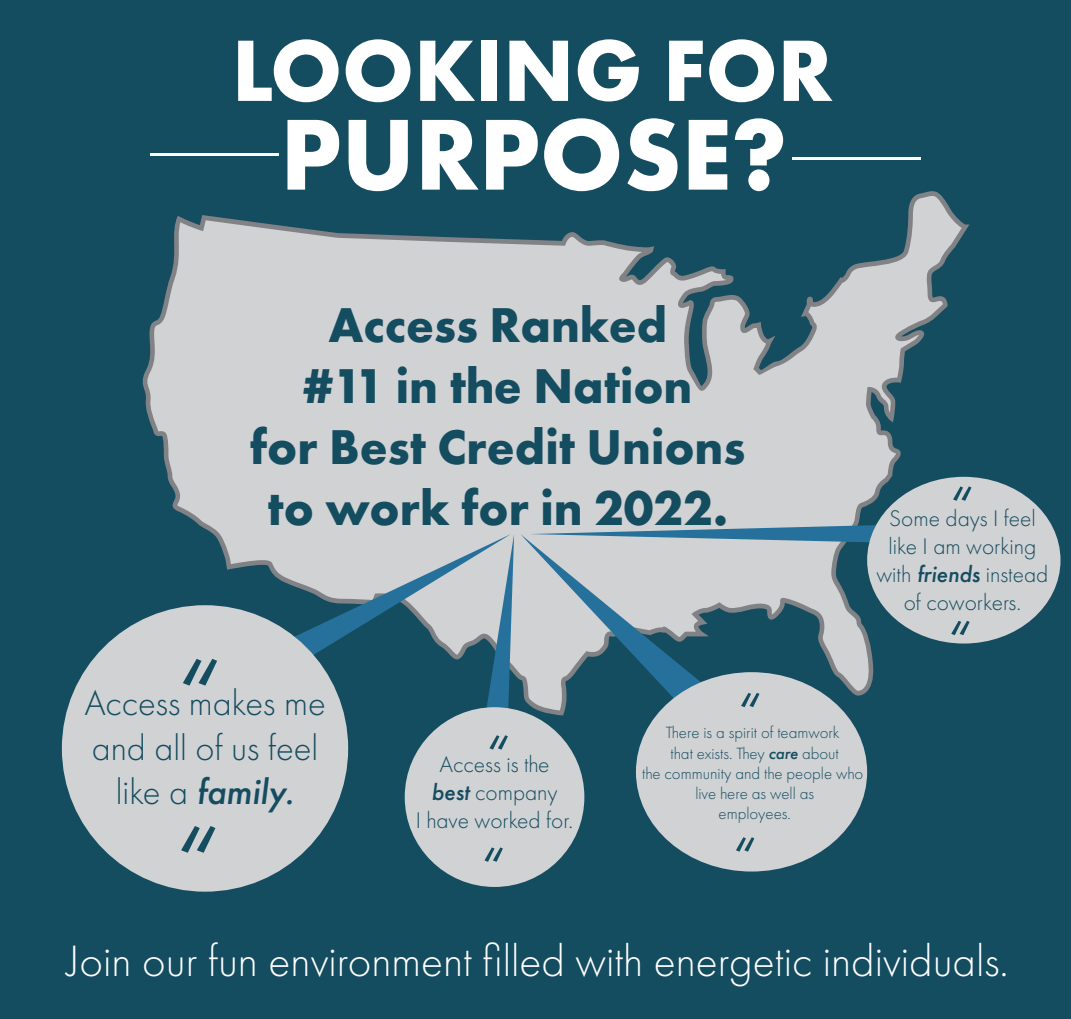
<style>
.page{position:relative;width:1071px;height:1019px;background:#fff}
.page>*{position:absolute;margin:0;border:0;box-sizing:border-box;transform-origin:0 0}
.t1{font:italic 107.1px "Futura PT";color:#144c60}
.t2{font:700 104.48px "Futura PT";color:#fff}
.t3{font:700 90.3px "Futura PT";color:#fff}
.t4{font:italic 57.57px "Futura PT";color:#144c60}
.t5{font:700 50.75px/60.9px "Futura PT";color:#144c60;text-align:center}
.t6{font:300 45.5px "Futura PT";color:#fff}
.t7{font:300 36.75px/44.1px "Futura PT";color:#144c60;text-align:center}
.t8{font:300 23.45px/28.2px "Futura PT";color:#144c60;text-align:center}
.t9{font:300 16.8px/20.3px "Futura PT";color:#144c60;text-align:center}
.s1{font-weight:500;font-style:italic}
</style>
<div class="page">
<div style="left:0;top:0;width:1071px;height:1018px;background:#144c60"></div>
<svg style="left:142px;top:191px;width:827px;height:520px;fill:#d1d2d4"></svg>
<hr style="left:150px;top:153px;width:129px;height:3px;background:#fff">
<hr style="left:792px;top:157px;width:129px;height:3px;background:#fff">
<div style="left:62px;top:605px;width:286px;height:286px;background:#d1d2d4;border-radius:50%"></div>
<div style="left:636px;top:672px;width:231px;height:199px;background:#d1d2d4;border-radius:50%"></div>
<svg style="left:238px;top:534px;width:276px;height:187px"></svg>
<div style="left:405px;top:707px;width:179px;height:179px;background:#d1d2d4;border-radius:50%"></div>
<svg style="left:520px;top:525px;width:360px;height:190px"></svg>
<div style="left:867px;top:477px;width:194px;height:166px;background:#d1d2d4;border-radius:50%"></div>
<h3 class="t3" style="left:232px;top:12px;width:602px">LOOKING FOR</h3>
<h2 class="t2" style="left:280px;top:87px;width:508px">PURPOSE?</h2>
<h3 class="t5" style="left:250px;top:294px;width:497px">Access Ranked<br>#11 in the Nation<br>for Best Credit Unions to work for in 2022.</h3>
<h1 class="t1" style="left:170px;top:633px;width:45px">“</h1>
<h3 class="t7" style="left:84px;top:681px;width:243px">Access makes me and all of us feel like a <span class="s1">family.</span></h3>
<h1 class="t1" style="left:169px;top:800px;width:45px">“</h1>
<h3 class="t4" style="left:483px;top:721px;width:25px">“</h3>
<h3 class="t8" style="left:416px;top:750px;width:159px">Access is the<br><span class="s1">best</span> company<br>I have worked for.</h3>
<h3 class="t4" style="left:478px;top:833px;width:25px">“</h3>
<h3 class="t4" style="left:734px;top:679px;width:25px">“</h3>
<p class="t9" style="left:642px;top:722px;width:223px">There is a spirit of teamwork<br>that exists. They <span class="s1">care</span> about<br>the community and the people who live here as well as<br>employees.</p>
<h3 class="t4" style="left:729px;top:823px;width:25px">“</h3>
<h3 class="t4" style="left:946px;top:472px;width:25px">“</h3>
<h3 class="t8" style="left:877px;top:504px;width:173px">Some days I feel like I am working with <span class="s1">friends</span> instead of coworkers.</h3>
<h3 class="t4" style="left:945px;top:607px;width:25px">“</h3>
<h3 class="t6" style="left:68px;top:934px;width:943px">Join our fun environment filled with energetic individuals.</h3>
</div>
